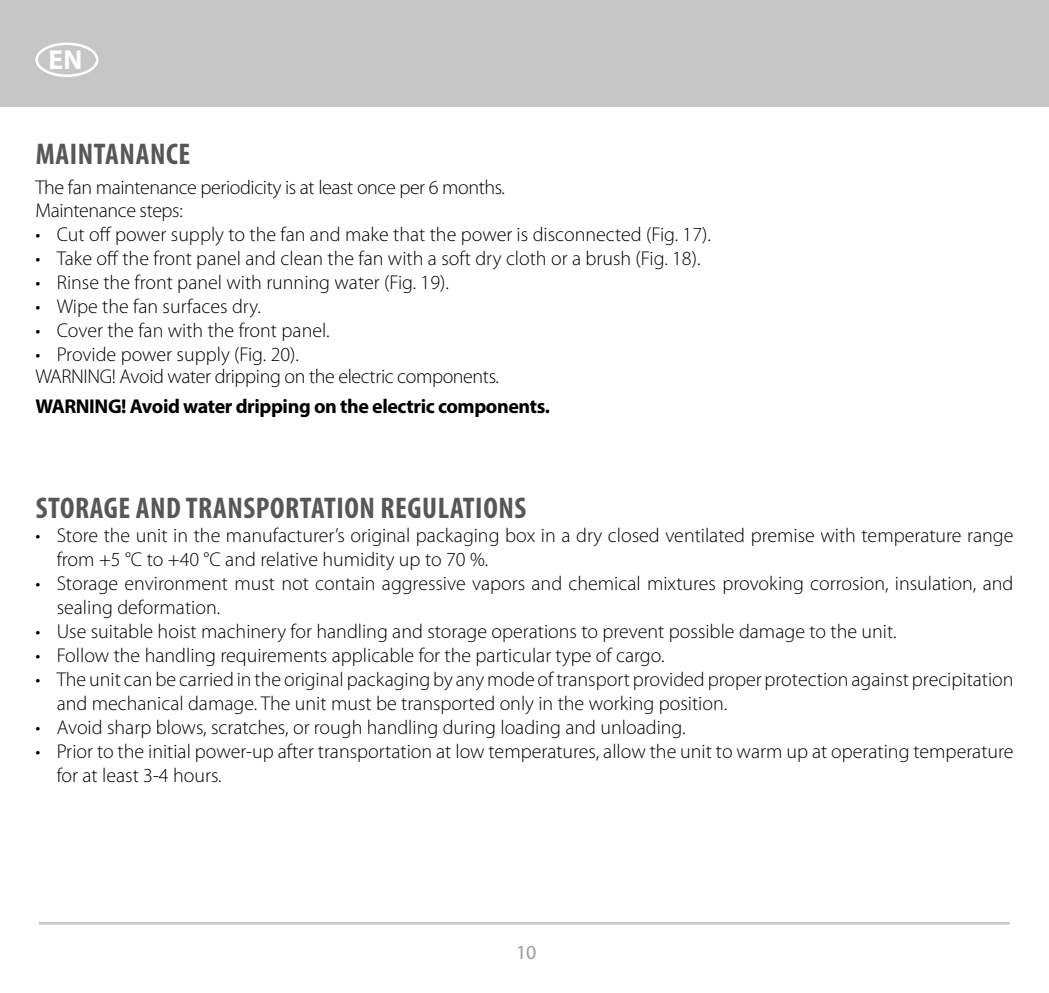
<style>
.page{position:relative;width:1049px;height:993px;background:#fff}
.page>*{position:absolute;margin:0;border:0;box-sizing:border-box;transform-origin:0 0}
.t1{font:700 condensed 30px "Myriad Pro";letter-spacing:.02em;color:#575756}
.t2{font:700 27.5px "Myriad Pro";color:#fff}
.t3{font:300 20px/24px "Myriad Pro";color:#000}
.t4{font:300 20px/22.5px "Myriad Pro";letter-spacing:-.02em;color:#000}
.t5{font:700 20px "Myriad Pro";letter-spacing:-.02em;color:#000}
.t6{font:20px "Myriad Pro";color:#9d9d9c}
</style>
<div class="page">
<div style="left:0;top:0;width:1049px;height:106px;background:#c6c6c6"></div>
<hr style="left:39px;top:921px;width:971px;height:3px;background:#c6c6c6">
<div style="left:35px;top:43px;width:63px;height:34px;border:2px solid #fff;border-radius:50%"></div>
<h2 class="t2" style="left:48px;top:42px;width:36px">EN</h2>
<h1 class="t1" style="left:36px;top:135px;width:156px">MAINTANANCE</h1>
<p class="t4" style="left:35px;top:176px;width:471px">The fan maintenance periodicity is at least once per 6 months.<br>Maintenance steps:</p>
<p class="t3" style="left:35px;top:222px;width:677px">• Cut off power supply to the fan and make that the power is disconnected (Fig. 17).</p>
<p class="t3" style="left:35px;top:246px;width:666px">• Take off the front panel and clean the fan with a soft dry cloth or a brush (Fig. 18).</p>
<p class="t3" style="left:35px;top:270px;width:415px">• Rinse the front panel with running water (Fig. 19).</p>
<p class="t3" style="left:35px;top:294px;width:227px">• Wipe the fan surfaces dry.</p>
<p class="t3" style="left:35px;top:318px;width:296px">• Cover the fan with the front panel.</p>
<p class="t4" style="left:35px;top:343px;width:465px">• Provide power supply (Fig. 20).<br>WARNING! Avoid water dripping on the electric components.</p>
<p class="t5" style="left:35px;top:393px;width:516px">WARNING! Avoid water dripping on the electric components.</p>
<h1 class="t1" style="left:36px;top:488px;width:492px">STORAGE AND TRANSPORTATION REGULATIONS</h1>
<p class="t3" style="left:57px;top:523px;width:958px;text-indent:-21px">• Store the unit in the manufacturer’s original packaging box in a dry closed ventilated premise with temperature range from +5 °C to +40 °C and relative humidity up to 70 %.</p>
<p class="t3" style="left:57px;top:571px;width:958px;text-indent:-21px">• Storage environment must not contain aggressive vapors and chemical mixtures provoking corrosion, insulation, and sealing deformation.</p>
<p class="t3" style="left:35px;top:619px;width:863px">• Use suitable hoist machinery for handling and storage operations to prevent possible damage to the unit.</p>
<p class="t3" style="left:35px;top:643px;width:631px">• Follow the handling requirements applicable for the particular type of cargo.</p>
<p class="t3" style="left:57px;top:667px;width:958px;text-indent:-21px">• The unit can be carried in the original packaging by any mode of transport provided proper protection against precipitation and mechanical damage. The unit must be transported only in the working position.</p>
<p class="t3" style="left:35px;top:715px;width:652px">• Avoid sharp blows, scratches, or rough handling during loading and unloading.</p>
<p class="t3" style="left:57px;top:739px;width:958px;text-indent:-21px">• Prior to the initial power-up after transportation at low temperatures, allow the unit to warm up at operating temperature for at least 3-4 hours.</p>
<p class="t6" style="left:516px;top:939px;width:22px">10</p>
</div>
